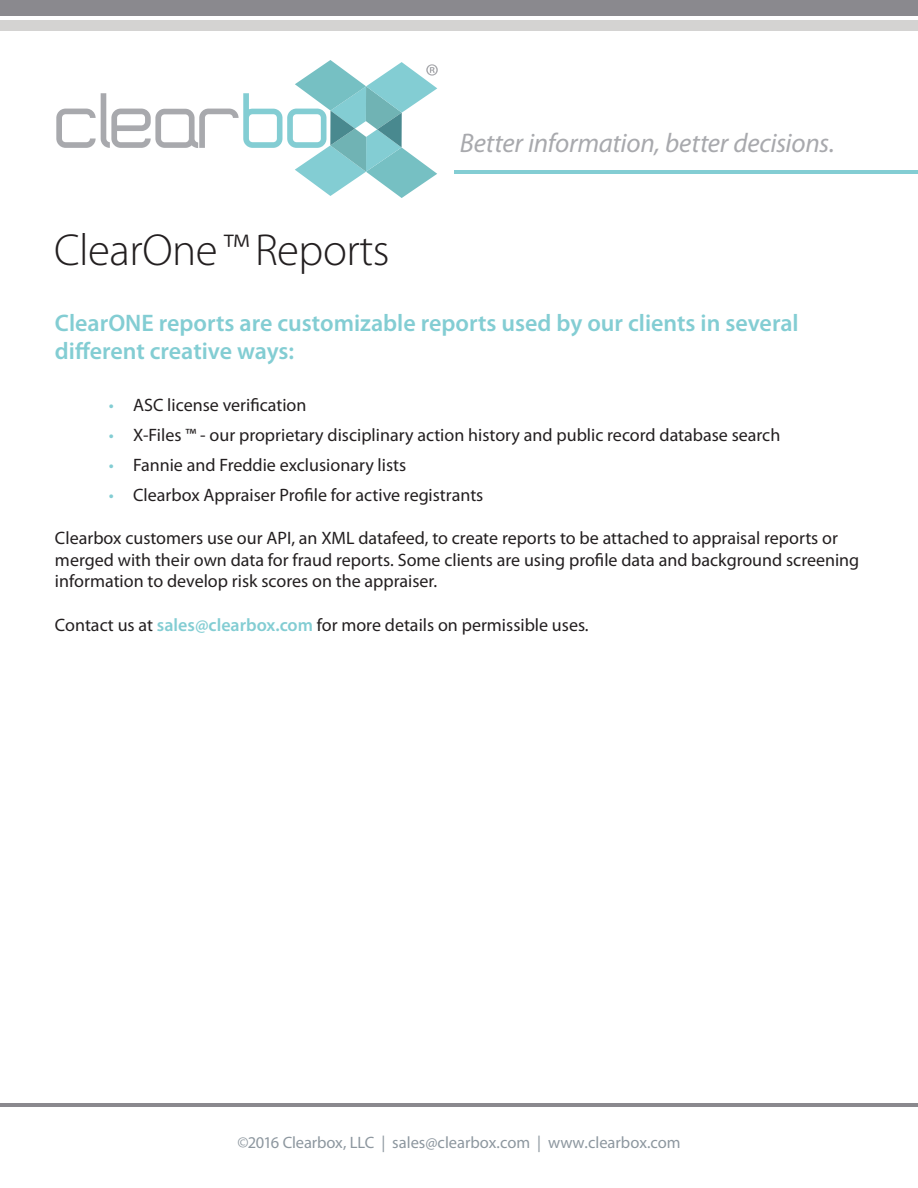
<style>
.page{position:relative;width:918px;height:1188px;background:#fff}
.page>*{position:absolute;margin:0;border:0;box-sizing:border-box;transform-origin:0 0}
.t1{font:300 45px "Myriad Pro";letter-spacing:-.01em;color:#231f20}
.t2{font:italic 27px "Myriad Pro";letter-spacing:-.01em;color:#a8a9ad}
.t3{font:600 24px/28.8px "Myriad Pro";color:#83cdd3}
.t4{font:18px/21.6px "Myriad Pro";color:#231f20}
.t5{font:16.5px "Myriad Pro";color:#8d979f}
.s1{color:#83cdd3}
.s2{font-weight:600;color:#83cdd3}
</style>
<div class="page">
<div style="left:0;top:1px;width:918px;height:15px;background:#8a898e"></div>
<div style="left:0;top:21px;width:918px;height:10px;background:#d4d3d2"></div>
<hr style="left:454px;top:170px;width:464px;height:4px;background:#83cdd3">
<hr style="left:0;top:1103px;width:918px;height:4px;background:#8a898e">
<svg style="left:56px;top:60px;width:382px;height:138px"></svg>
<h1 class="t1" style="left:54px;top:225px;width:337px">ClearOne™Reports</h1>
<h2 class="t2" style="left:460px;top:128px;width:376px">Better information, better decisions.</h2>
<h3 class="t3" style="left:55px;top:308px;width:745px">ClearONE reports are customizable reports used by our clients in several different creative ways:</h3>
<p class="t4" style="left:109px;top:394px;width:199px"><span class="s1">•</span> ASC license verification</p>
<p class="t4" style="left:109px;top:424px;width:673px"><span class="s1">•</span> X-Files ™ - our proprietary disciplinary action history and public record database search</p>
<p class="t4" style="left:109px;top:454px;width:299px"><span class="s1">•</span> Fannie and Freddie exclusionary lists</p>
<p class="t4" style="left:109px;top:485px;width:376px"><span class="s1">•</span> Clearbox Appraiser Profile for active registrants</p>
<p class="t4" style="left:55px;top:528px;width:806px">Clearbox customers use our API, an XML datafeed, to create reports to be attached to appraisal reports or merged with their own data for fraud reports. Some clients are using profile data and background screening information to develop risk scores on the appraiser.</p>
<p class="t4" style="left:55px;top:614px;width:535px">Contact us at <span class="s2">sales@clearbox.com</span> for more details on permissible uses.</p>
<p class="t5" style="left:237px;top:1133px;width:445px">©2016 Clearbox, LLC | sales@clearbox.com | www.clearbox.com</p>
</div>
